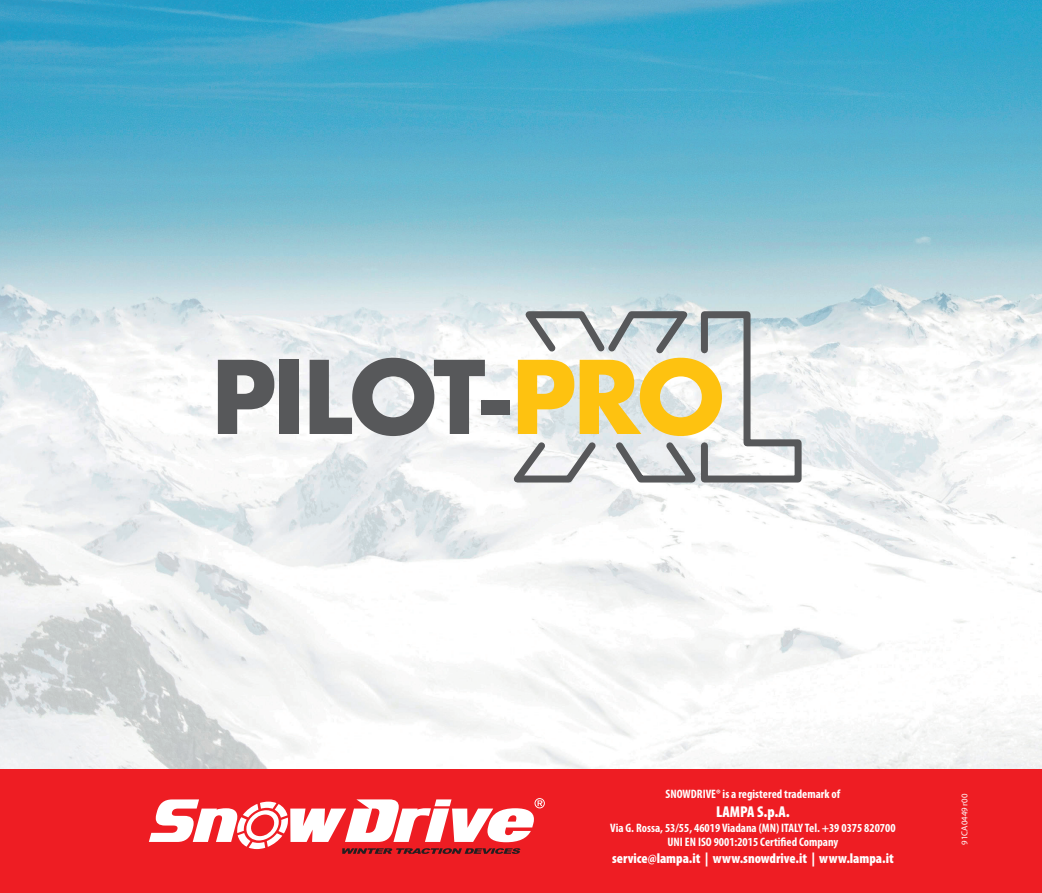
<style>
.page{position:relative;width:1042px;height:893px;background:#fff}
.page>*{position:absolute;margin:0;border:0;box-sizing:border-box;transform-origin:0 0}
.t1{font:900 condensed 15.75px "Myriad Pro";color:#fff}
.t2{font:900 condensed 14px "Myriad Pro";color:#fff}
.t3{font:700 condensed 12.25px/14.7px "Myriad Pro";color:#fff;text-align:center}
.t4{font:8.75px "Myriad Pro";color:#fff}
</style>
<div class="page">
<img style="left:0;top:0;width:1042px;height:769px">
<div style="left:0;top:769px;width:1042px;height:124px;background:#ee1d23"></div>
<svg style="left:149px;top:798px;width:396px;height:56px"></svg>
<div style="left:280px;top:360px;width:19px;height:74px;background:#57585a"></div>
<svg style="left:310px;top:358px;width:175px;height:78px"></svg>
<div style="left:482px;top:400px;width:28px;height:15px;background:#57585a"></div>
<svg style="left:218px;top:360px;width:56px;height:74px"></svg>
<svg style="left:503px;top:308px;width:302px;height:178px"></svg>
<p class="t3" style="left:665px;top:786px;width:176px">SNOWDRIVE® is a registered trademark of</p>
<p class="t1" style="left:716px;top:802px;width:75px">LAMPA S.p.A.</p>
<p class="t3" style="left:610px;top:820px;width:287px">Via G. Rossa, 53/55, 46019 Viadana (MN) ITALY Tel. +39 0375 820700<br>UNI EN ISO 9001:2015 Certified Company</p>
<p class="t2" style="left:612px;top:849px;width:283px">service@lampa.it | www.snowdrive.it | www.lampa.it</p>
<p class="t4" style="left:959px;top:845px;width:53px;rotate:-90deg">91CA0449 r00</p>
</div>
